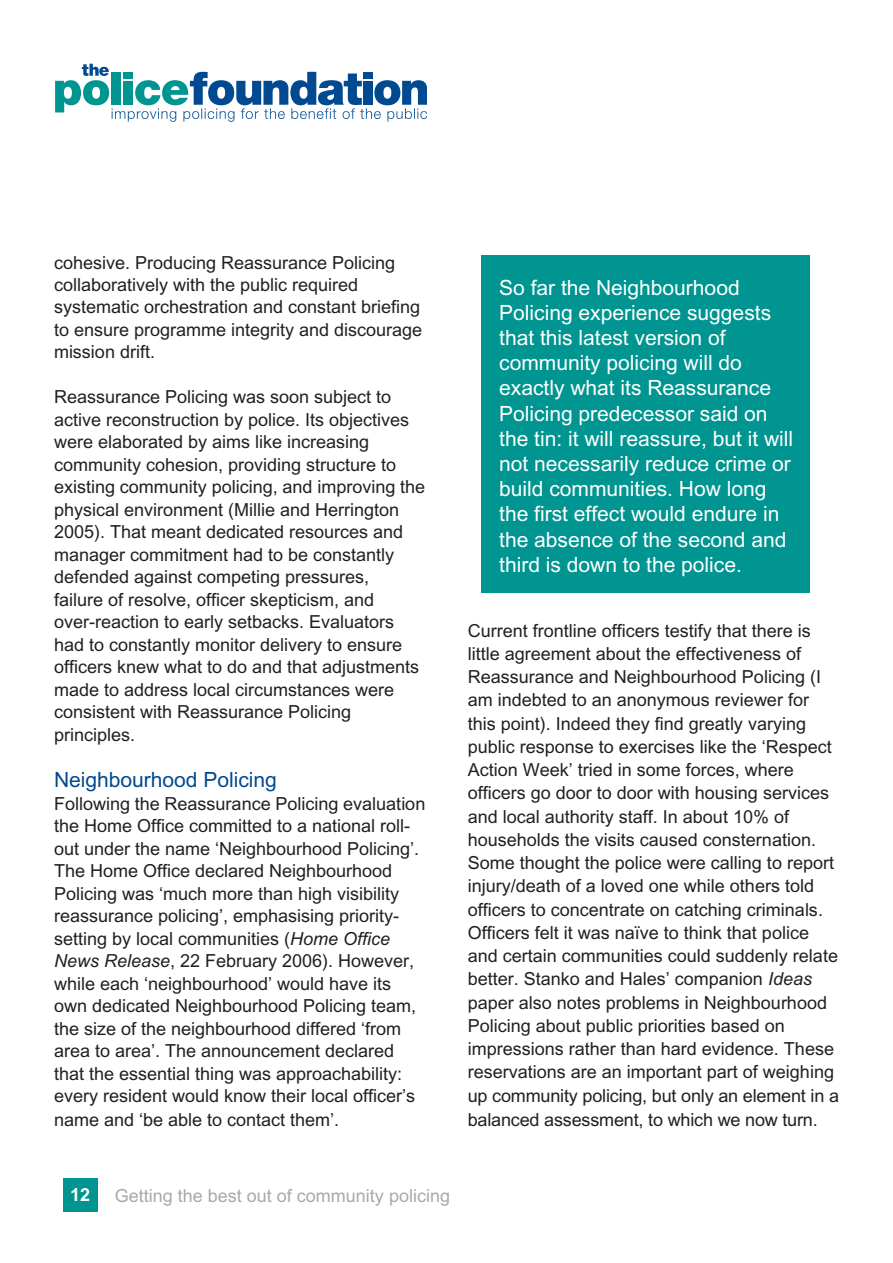
<style>
.page{position:relative;width:893px;height:1263px;background:#fff}
.page>*{position:absolute;margin:0;border:0;box-sizing:border-box;transform-origin:0 0}
.t1{font:21px "Arial";color:#fff}
.t2{font:21px "Arial";color:#014990}
.t3{font:18px/22.5px "Arial";color:#231f20}
.t4{font:18px "Arial";color:#a8a9ad}
.t5{font:italic 18px "Arial";color:#231f20}
.t6{font:700 18px "Arial";color:#fff}
.s1{font-style:italic}
</style>
<div class="page">
<div style="left:64px;top:1178px;width:34px;height:34px;background:#009590"></div>
<div style="left:481px;top:256px;width:328px;height:337px;background:#009590"></div>
<svg style="left:55px;top:64px;width:372px;height:58px"></svg>
<p class="t3" style="left:54px;top:253px;width:370px">cohesive. Producin Reassurance Policin collaboratively wit he publi require systematic orchestration and constant briefin to ensure programme integrity and discourage mission drift.</p>
<p class="t3" style="left:54px;top:388px;width:339px">Reassurance Policing was soon subject to</p>
<p class="t3" style="left:54px;top:410px;width:357px">active reconstruction by police. Its objectives</p>
<p class="t3" style="left:54px;top:433px;width:317px">were elaborated by aims like increasing</p>
<p class="t3" style="left:54px;top:455px;width:344px">community cohesion, providing structure to</p>
<p class="t3" style="left:54px;top:478px;width:373px">existing community policing, and improving the</p>
<p class="t3" style="left:64px;top:500px;width:327px">hysical environment (Millie and He ngto</p>
<p class="t3" style="left:74px;top:522px;width:331px">05). Tha meant dedicated resources and</p>
<p class="t3" style="left:54px;top:545px;width:342px">manage commitment had to b constantly</p>
<p class="t3" style="left:64px;top:567px;width:307px">efended against competing pressures,</p>
<p class="t3" style="left:54px;top:590px;width:312px">failur of resolve, officer skepticism, an</p>
<p class="t3" style="left:54px;top:612px;width:342px">over-reaction to early setbacks. Evaluators</p>
<p class="t3" style="left:64px;top:635px;width:32px">ad t</p>
<p class="t3" style="left:54px;top:635px;width:367px;text-indent:64px">onstantl monitor deliver to ensure officers knew what to do and that adjustments made to address loca circumstances were consistent with Reassurance Policing principles.</p>
<p class="t2" style="left:54px;top:772px;width:224px">Neighbourhood Policing</p>
<p class="t3" style="left:54px;top:794px;width:373px">Fo lowing the Reassurance Policing evaluation</p>
<p class="t3" style="left:54px;top:816px;width:358px">the Home Office commi ted to a national roll-</p>
<p class="t3" style="left:64px;top:839px;width:357px">ut unde th nam ‘Neighbourhood Policing’.</p>
<p class="t3" style="left:54px;top:861px;width:340px">The Home Office declared Neighbourh od</p>
<p class="t3" style="left:54px;top:884px;width:347px">Policing was ‘much more than hig visibility</p>
<p class="t3" style="left:54px;top:906px;width:347px">reassurance policing’, emphasisin priority-</p>
<p class="t3" style="left:54px;top:929px;width:338px">setting by loca communities (<span class="s1">Home Office</span></p>
<p class="t5" style="left:54px;top:954px;width:118px">News Release</p>
<p class="t3" style="left:205px;top:951px;width:211px">February 2006). However,</p>
<p class="t3" style="left:54px;top:974px;width:32px">whil</p>
<p class="t3" style="left:110px;top:974px;width:283px">ach ‘neighbourh od’ would hav its</p>
<p class="t3" style="left:54px;top:996px;width:359px">own dedicated Neighbourhoo Policing team</p>
<p class="t3" style="left:54px;top:1019px;width:349px">the size of the neighbourhood di fered ‘from</p>
<p class="t3" style="left:54px;top:1041px;width:342px">area to area’ The announcemen declared</p>
<p class="t3" style="left:54px;top:1064px;width:350px">that th essential thin was approachability:</p>
<p class="t3" style="left:54px;top:1086px;width:354px">every resident would know their local o cer’</p>
<p class="t3" style="left:64px;top:1109px;width:277px">ame an ‘be able to contact them’.</p>
<p class="t1" style="left:499px;top:279px;width:242px">So fa he Neighbourhood</p>
<p class="t1" style="left:499px;top:305px;width:273px">Policing experience suggests</p>
<p class="t1" style="left:505px;top:330px;width:216px">hat this ates versio o</p>
<p class="t1" style="left:499px;top:355px;width:244px">community policing will do</p>
<p class="t1" style="left:499px;top:380px;width:273px">exactly what its Reassurance</p>
<p class="t1" style="left:499px;top:405px;width:270px">Policing predecessor said on</p>
<p class="t1" style="left:505px;top:431px;width:290px">he tin: it will reassure but i will</p>
<p class="t1" style="left:511px;top:456px;width:282px">ot necessarily reduce crime or</p>
<p class="t1" style="left:499px;top:481px;width:269px">build communities. How long</p>
<p class="t1" style="left:505px;top:506px;width:276px">he firs e fect would endure in</p>
<p class="t1" style="left:505px;top:531px;width:283px">he absence of the second and</p>
<p class="t1" style="left:505px;top:557px;width:238px">hird s down to the police.</p>
<p class="t3" style="left:468px;top:621px;width:345px">Current frontlin officers testify that there is</p>
<p class="t3" style="left:481px;top:644px;width:317px">tle agreement about the effectiveness o</p>
<p class="t3" style="left:468px;top:667px;width:355px">Reassuranc and Neighbourhoo Policing (I</p>
<p class="t3" style="left:468px;top:690px;width:337px">am indebted t an anonymous reviewer fo</p>
<p class="t3" style="left:468px;top:714px;width:340px">this point). Ind ed they find greatly varying</p>
<p class="t3" style="left:478px;top:737px;width:356px">ublic response t exercises like the ‘Respect</p>
<p class="t3" style="left:468px;top:760px;width:328px">Action Week’ trie in some forces, where</p>
<p class="t3" style="left:468px;top:783px;width:363px">officers go doo to door with housing services</p>
<p class="t3" style="left:478px;top:807px;width:313px">nd local authority staff. I about 10% of</p>
<p class="t3" style="left:478px;top:830px;width:340px">ousehold th visits caused consternation.</p>
<p class="t3" style="left:468px;top:853px;width:368px">Some thought the police were calling to report</p>
<p class="t3" style="left:472px;top:876px;width:344px">njury/death of a love one while others told</p>
<p class="t3" style="left:468px;top:900px;width:169px">officers to concentrat</p>
<p class="t3" style="left:675px;top:900px;width:150px">catching criminals.</p>
<p class="t3" style="left:468px;top:923px;width:343px">Officers felt it was naïve to think that police</p>
<p class="t3" style="left:478px;top:946px;width:71px">nd certai</p>
<p class="t3" style="left:571px;top:946px;width:269px">ommunities could suddenly relate</p>
<p class="t3" style="left:478px;top:969px;width:336px">etter. Stank and Hales companion <span class="s1">Ideas</span></p>
<p class="t3" style="left:478px;top:993px;width:351px">aper also notes problems in Neighbourhood</p>
<p class="t3" style="left:468px;top:1016px;width:55px">Policin</p>
<p class="t3" style="left:546px;top:1016px;width:153px">bout public prior ie</p>
<p class="t3" style="left:468px;top:1015px;width:368px;line-height:23.2px;text-indent:253px">ased o impressions rather than har evidence. These reservations are a mportant part of weighing up communit</p>
<p class="t3" style="left:468px;top:1085px;width:373px;line-height:24px;text-indent:125px">olicing, but only an element in a balanced assessment to which we now turn.</p>
<p class="t6" style="left:70px;top:1184px;width:22px">12</p>
<p class="t4" style="left:115px;top:1185px;width:337px">Getting the best out of community policing</p>
</div>
